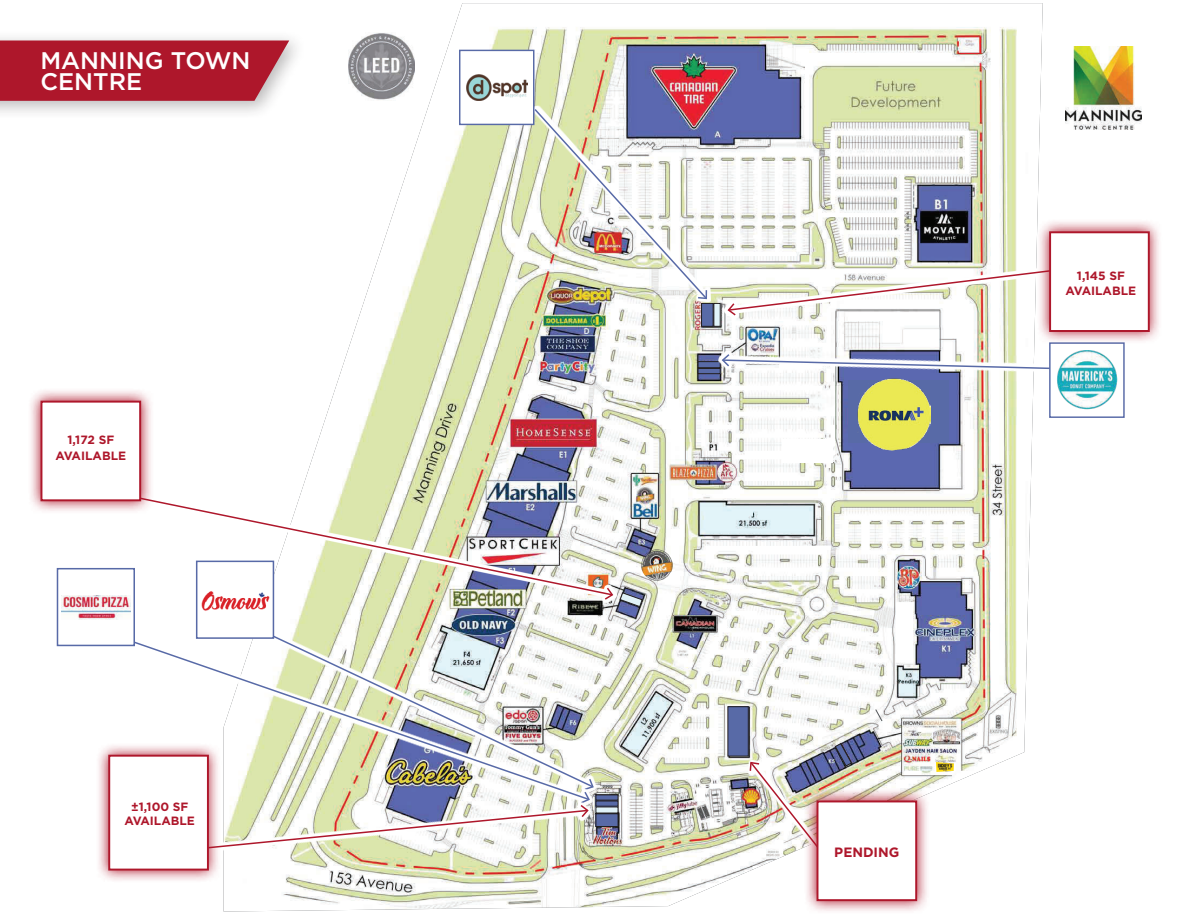
<style>
.page{position:relative;width:1188px;height:918px;background:#fff}
.page>*{position:absolute;margin:0;border:0;box-sizing:border-box;transform-origin:0 0}
.Body_Text{font:500 24px/21px "Gotham";color:#fff}
.Body_Text-2{font:700 13.5px "Gotham";color:#ae172b}
.Body_Text-3{font:700 12px "Gotham";color:#ae172b}
</style>
<div class="page">
<img style="left:1065px;top:46px;width:76px;height:84px">
<img style="left:308px;top:3px;width:735px;height:904px">
<div style="left:698px;top:362px;width:22px;height:6px;background:#586aa7"></div>
<div style="left:698px;top:361px;width:23px;height:7px;border:1px solid #231f20"></div>
<div style="left:698px;top:368px;width:22px;height:6px;background:#586aa7"></div>
<div style="left:698px;top:368px;width:23px;height:6px;border:1px solid #231f20"></div>
<svg style="left:716px;top:288px;width:327px;height:157px"></svg>
<svg style="left:721px;top:353px;width:328px;height:17px"></svg>
<svg style="left:595px;top:494px;width:19px;height:103px"></svg>
<img style="left:349px;top:32px;width:66px;height:69px">
<img style="left:641px;top:549px;width:32px;height:32px;border-radius:16px">
<div style="left:782px;top:439px;width:51px;height:23px;background:#fff"></div>
<svg style="left:603px;top:586px;width:40px;height:22px"></svg>
<svg style="left:875px;top:709px;width:8px;height:13px"></svg>
<img style="left:745px;top:752px;width:79px;height:108px">
<img style="left:120px;top:469px;width:475px;height:178px">
<svg style="left:124px;top:637px;width:467px;height:25px"></svg>
<img style="left:187px;top:647px;width:408px;height:265px">
<img style="left:222px;top:777px;width:373px;height:74px">
<div style="left:596px;top:807px;width:22px;height:6px;background:#e1f3f9"></div>
<svg style="left:834px;top:743px;width:18px;height:24px"></svg>
<div style="left:596px;top:795px;width:22px;height:5px;background:#586aa7"></div>
<div style="left:728px;top:707px;width:20px;height:49px;background:#586aa7"></div>
<div style="left:728px;top:706px;width:21px;height:50px;border:1px solid #231f20"></div>
<div style="left:596px;top:801px;width:22px;height:5px;background:#586aa7"></div>
<div style="left:596px;top:801px;width:22px;height:6px;border:1px solid #231f20"></div>
<div style="left:596px;top:814px;width:22px;height:12px;background:#586aa7"></div>
<div style="left:596px;top:813px;width:22px;height:14px;border:1px solid #231f20"></div>
<div style="left:702px;top:303px;width:11px;height:23px;background:#586aa7"></div>
<div style="left:701px;top:303px;width:12px;height:24px;border:1px solid #231f20"></div>
<div style="left:714px;top:303px;width:6px;height:23px;background:#e2f4f9"></div>
<div style="left:713px;top:303px;width:8px;height:24px;border:1px solid #231f20"></div>
<div style="left:0;top:30px;width:307px;height:91px;background:#231f20;opacity:.31"></div>
<svg style="left:0;top:40px;width:289px;height:61px;background:#b12537"></svg>
<svg style="left:30px;top:390px;width:124px;height:124px"></svg>
<div style="left:40px;top:401px;width:101px;height:100px;background:#fff;border:2px solid #ae172b"></div>
<img style="left:804px;top:788px;width:126px;height:123px">
<div style="left:817px;top:800px;width:100px;height:101px;background:#fff;border:2px solid #ae172b"></div>
<div style="left:196px;top:561px;width:78px;height:78px;background:#fff;border:2px solid #586aa7"></div>
<img style="left:201px;top:591px;width:69px;height:20px">
<div style="left:57px;top:568px;width:78px;height:78px;background:#fff;border:2px solid #586aa7"></div>
<img style="left:62px;top:596px;width:69px;height:24px">
<svg style="left:98px;top:742px;width:124px;height:141px"></svg>
<div style="left:108px;top:755px;width:101px;height:116px;background:#fff;border:2px solid #ae172b"></div>
<div style="left:1049px;top:342px;width:76px;height:76px;background:#fff;border:1px solid #586aa7"></div>
<img style="left:1057px;top:350px;width:60px;height:59px">
<img style="left:531px;top:98px;width:180px;height:212px">
<div style="left:459px;top:50px;width:75px;height:75px;background:#fff;border:1px solid #586aa7"></div>
<img style="left:466px;top:74px;width:61px;height:26px">
<svg style="left:724px;top:262px;width:313px;height:57px"></svg>
<svg style="left:726px;top:264px;width:311px;height:53px"></svg>
<svg style="left:1037px;top:219px;width:122px;height:126px"></svg>
<div style="left:1049px;top:231px;width:101px;height:101px;background:#fff;border:2px solid #ae172b"></div>
<img style="left:937px;top:763px;width:16px;height:9px">
<div style="left:848px;top:380px;width:100px;height:63px;background:#586aa7"></div>
<img style="left:858px;top:379px;width:72px;height:72px">
<p class="Body_Text" style="left:40px;top:50px;width:212px">MANNING TOWN<br>CENTRE</p>
<p class="Body_Text-3" style="left:67px;top:432px;width:48px">1,172 SF</p>
<p class="Body_Text-3" style="left:56px;top:448px;width:72px">AVAILABLE</p>
<p class="Body_Text-3" style="left:131px;top:799px;width:59px">±1,100 SF</p>
<p class="Body_Text-3" style="left:124px;top:813px;width:72px">AVAILABLE</p>
<p class="Body_Text-3" style="left:1077px;top:267px;width:49px">1,145 SF</p>
<p class="Body_Text-3" style="left:1066px;top:283px;width:72px">AVAILABLE</p>
<p class="Body_Text-2" style="left:834px;top:844px;width:67px">PENDING</p>
</div>
